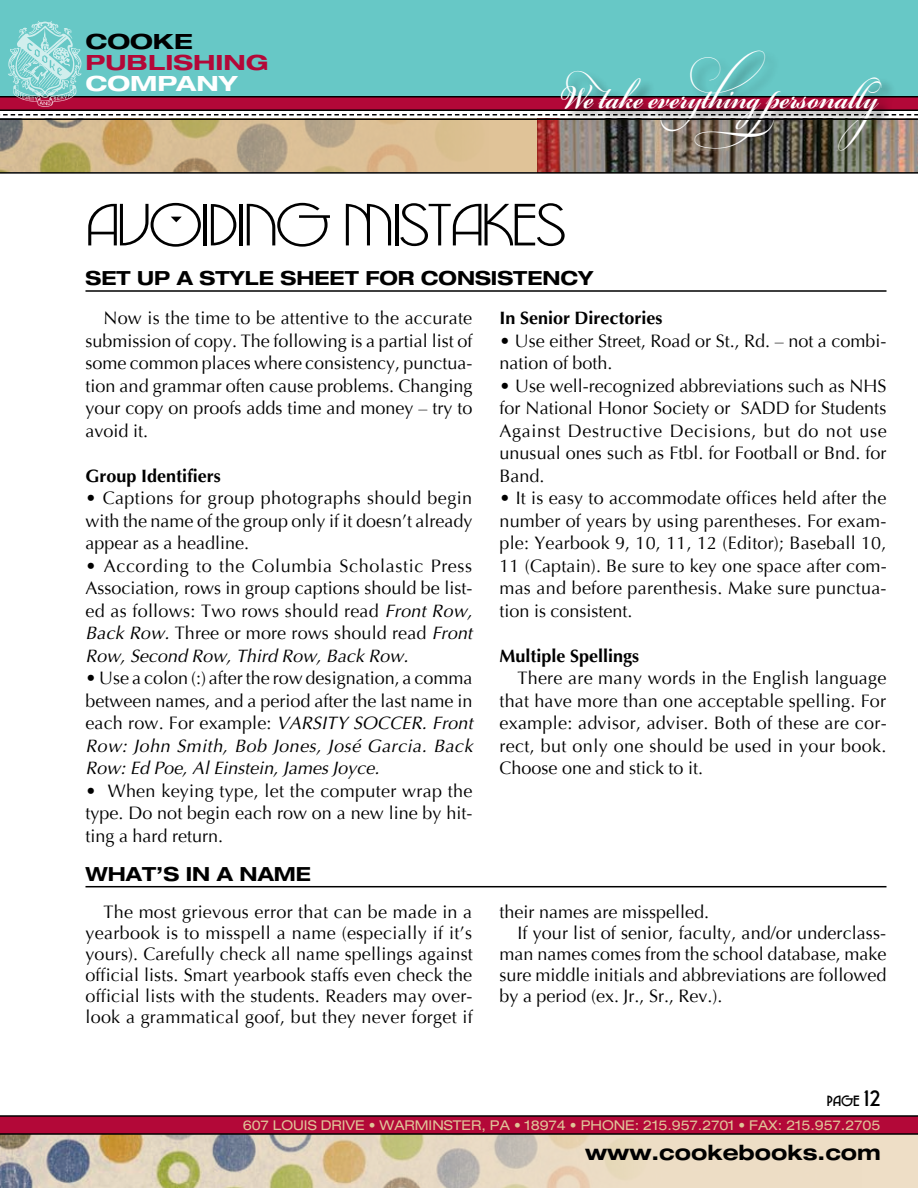
<style>
.page{position:relative;width:918px;height:1188px;background:#fff}
.page>*{position:absolute;margin:0;border:0;box-sizing:border-box;transform-origin:0 0}
.t1{font:300 60px "New Garden";letter-spacing:-.03em;color:#000;scale:1.15 1}
.t2{font:700 52.5px "Bickham Script Pro";color:#fff;scale:.7 1}
.t3{font:700 expanded 21px "Helvetica Neue";color:#000}
.t4{font:700 expanded 21px "Helvetica Neue";color:#b30838;scale:1.15 1}
.t5{font:700 expanded 21px "Helvetica Neue";color:#fff;scale:1.15 1}
.t6{font:700 expanded 21px "Helvetica Neue";color:#000;scale:1.15 1}
.t7{font:700 expanded 19.5px "Helvetica Neue";letter-spacing:.27em;color:#000}
.t8{font:18px/22.5px "Optima";color:#000;text-align:justify}
.t9{font:700 18px "Optima";color:#000}
.t10{font:700 15px "New Garden";color:#000}
.t11{font:expanded 13.5px "Helvetica Neue";color:#e0c398}
.s1{font-style:italic}
.s2{font-size:22.5px}
</style>
<div class="page">
<div style="left:0;top:1134px;width:918px;height:54px;background:#eedec6"></div>
<img style="left:0;top:1135px;width:627px;height:53px">
<div style="left:0;top:0;width:918px;height:96px;background:#67c8c6"></div>
<img style="left:538px;top:120px;width:380px;height:52px">
<svg style="left:0;top:96px;width:918px;height:20px"></svg>
<svg style="left:0;top:1115px;width:918px;height:20px;background:#990c33"></svg>
<div style="left:560px;top:49px;width:336px;height:116px;background:#000;opacity:.5"></div>
<svg style="left:0;top:120px;width:538px;height:52px;background:#cdb488"></svg>
<hr style="left:0;top:118px;width:918px;height:2px;background:#000">
<hr style="left:0;top:172px;width:918px;height:2px;background:#000">
<img style="left:29px;top:21px;width:32px;height:14px">
<hr style="left:86px;top:290px;width:800px;height:2px;background:#000">
<hr style="left:86px;top:886px;width:800px;height:1px;background:#000">
<p class="t6" style="left:86px;top:28px;width:95px">COOKE</p>
<p class="t4" style="left:86px;top:49px;width:161px">PUBLISHING</p>
<p class="t5" style="left:86px;top:70px;width:134px">COMPANY</p>
<h2 class="t2" style="left:560px;top:59px;width:457px">We take everything personally</h2>
<h1 class="t1" style="left:86px;top:190px;width:419px">AVOIDING MISTAKES</h1>
<p class="t7" style="left:86px;top:266px;width:160px">SET UP ASTYLE</p>
<p class="t7" style="left:280px;top:266px;width:17px">SHEE</p>
<p class="t7" style="left:345px;top:266px;width:38px">T FOR</p>
<p class="t7" style="left:421px;top:266px;width:17px">CONSIS</p>
<p class="t7" style="left:513px;top:266px;width:32px">TENCY</p>
<p class="t8" style="left:86px;top:307px;width:389px;text-indent:18px">Now is the time to be attentive to the accurate submission of copy. The following is a partial list of some common places where consistency, punctua&shy;tion and grammar often cause problems. Changing your copy on proofs adds time and money – try to avoid it.</p>
<p class="t9" style="left:86px;top:465px;width:137px">Group Identifiers</p>
<p class="t8" style="left:86px;top:487px;width:389px">• Captions for group photographs should begin with the name of the group only if it doesn’t already appear as a headline.</p>
<p class="t8" style="left:86px;top:555px;width:389px">• According to the Columbia Scholastic Press Association, rows in group captions should be list&shy;ed as follows: Two rows should read <span class="s1">Front Row, Back Row.</span> Three or more rows should read <span class="s1">Front Row, Second Row, Third Row, Back Row.</span></p>
<p class="t8" style="left:86px;top:667px;width:389px">• Use a colon (:) after the row designation, a comma between names, and a period after the last name in each row. For example: <span class="s1">VARSITY SOCCER. Front Row: John Smith, Bob Jones, José Garcia. Back Row: Ed Poe, Al Einstein, James Joyce.</span></p>
<p class="t8" style="left:86px;top:780px;width:388px">• When keying type, let the computer wrap the type. Do not begin each row on a new line by hit&shy;ting a hard return.</p>
<p class="t9" style="left:500px;top:308px;width:165px">In Senior Directories</p>
<p class="t8" style="left:500px;top:330px;width:388px">• Use either Street, Road or St., Rd. – not a combi&shy;nation of both.</p>
<p class="t8" style="left:500px;top:375px;width:389px">• Use well-recognized abbreviations such as NHS for National Honor Society or SADD for Students Against Destructive Decisions, but do not use unusual ones such as Ftbl. for Football or Bnd. for Band.</p>
<p class="t8" style="left:500px;top:487px;width:389px">• It is easy to accommodate offices held after the number of years by using parentheses. For exam&shy;ple: Yearbook 9, 10, 11, 12 (Editor); Baseball 10, 11 (Captain). Be sure to key one space after com&shy;mas and before parenthesis. Make sure punctua&shy;tion is consistent.</p>
<p class="t9" style="left:500px;top:645px;width:141px">Multiple Spellings</p>
<p class="t8" style="left:500px;top:667px;width:389px;text-indent:18px">There are many words in the English language that have more than one acceptable spelling. For example: advisor, adviser. Both of these are cor&shy;rect, but only one should be used in your book.<br>Choose one and stick to it.</p>
<p class="t7" style="left:86px;top:862px;width:173px">WHAT’SIN ANAME</p>
<p class="t8" style="left:86px;top:902px;width:389px;line-height:21px;text-indent:18px">The most grievous error that can be made in a yearbook is to misspell a name (especially if it’s yours). Carefully check all name spellings against official lists. Smart yearbook staffs even check the official lists with the students. Readers may over&shy;look a grammatical goof, but they never forget if</p>
<p class="t8" style="left:500px;top:901px;width:211px">their names are misspelled.</p>
<p class="t8" style="left:518px;top:922px;width:370px">If your list of senior, faculty, and/or underclass-</p>
<p class="t8" style="left:500px;top:943px;width:389px">man names comes from the school database, make</p>
<p class="t8" style="left:500px;top:964px;width:388px">sure middle initials and abbreviations are followed</p>
<p class="t8" style="left:500px;top:985px;width:225px">by a period (ex. Jr., Sr., Rev.).</p>
<p class="t10" style="left:827px;top:1092px;width:55px">PAGE <span class="s2">12</span></p>
<p class="t11" style="left:243px;top:1117px;width:639px">607 LOUIS DRIVE • WARMINSTER, PA • 18974 • PHONE: 215.957.2701 • FAX: 215.957.2705</p>
<p class="t3" style="left:585px;top:1139px;width:297px">WWW.COOKEBOOKS.COM</p>
</div>
